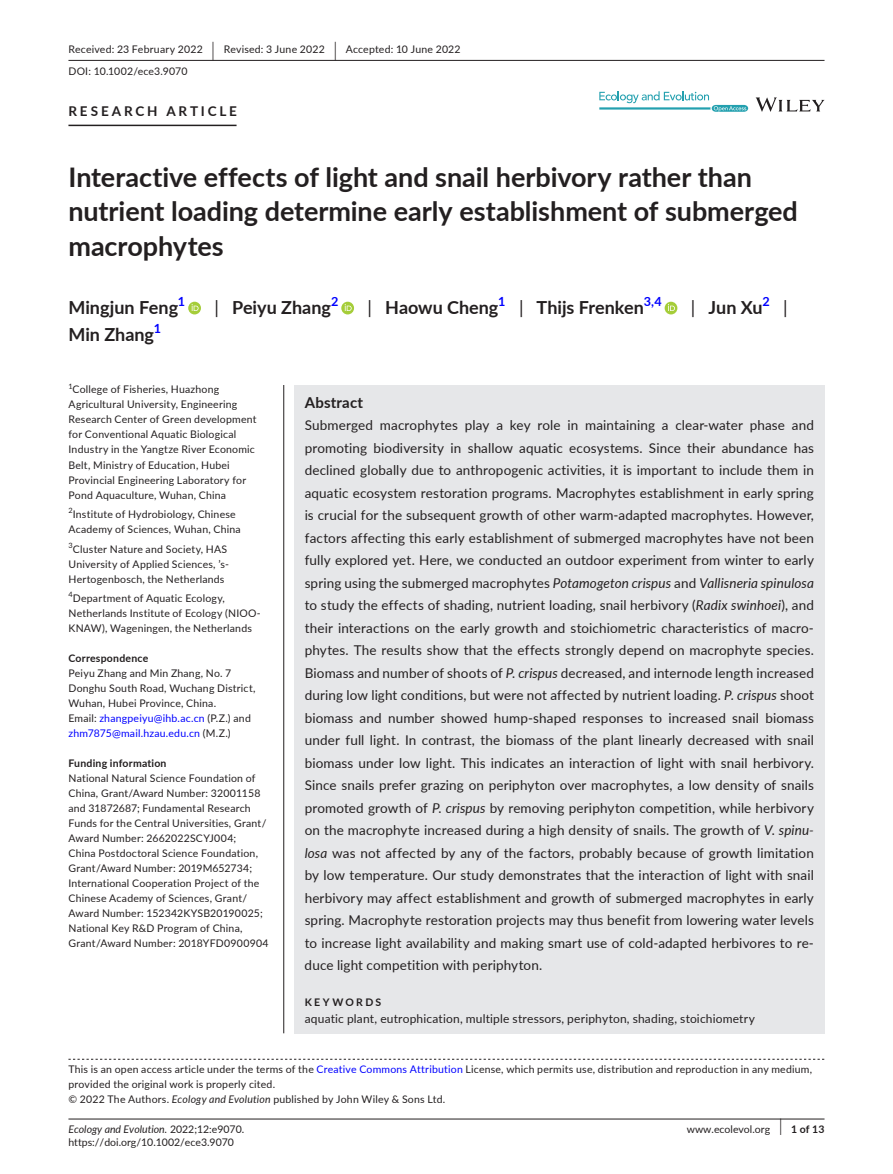
<style>
.page{position:relative;width:893px;height:1174px;background:#fff}
.page>*{position:absolute;margin:0;border:0;box-sizing:border-box;transform-origin:0 0}
.t1{font:700 27px/34.5px "Lato";color:#231f20}
.t2{font:700 18px "Lato";color:#231f20}
.t3{font:18px "Lato";color:#231f20}
.t4{font:700 15px "Lato";letter-spacing:.015em;color:#231f20}
.t5{font:13.5px/22.5px "Lato";letter-spacing:.01em;color:#231f20;text-align:justify}
.t6{font:700 13.5px "Lato";letter-spacing:.21em;color:#231f20}
.t7{font:700 12.6px "Lato";color:#00f}
.t8{font:12px "Lato";letter-spacing:.015em;color:#231f20}
.t9{font:10.5px/15px "Lato";letter-spacing:.02em;color:#231f20}
.t10{font:10.5px "Lato";color:#231f20}
.t11{font:700 10.5px "Lato";letter-spacing:.02em;color:#231f20}
.t12{font:italic 10.5px "Lato";color:#231f20}
.t13{font:700 10.5px "Lato";letter-spacing:.22em;color:#231f20}
.t14{font:7.35px "Lato";color:#231f20}
.s1{font-size:19.65px}
.s2{font-weight:400}
.s3{color:#00f}
.s4{font-style:italic}
.s5{font-style:normal}
.s6{font-weight:400;font-size:17.4px}
</style>
<div class="page">
<hr style="left:68px;top:1118px;width:756px;height:1px;background:#231f20">
<svg style="left:756px;top:97px;width:68px;height:15px"></svg>
<svg style="left:599px;top:91px;width:149px;height:21px"></svg>
<hr style="left:68px;top:60px;width:756px;height:1px;background:#231f20">
<hr style="left:68px;top:125px;width:169px;height:1px;background:#231f20">
<svg style="left:188px;top:302px;width:13px;height:12px"></svg>
<svg style="left:192px;top:304px;width:7px;height:7px"></svg>
<svg style="left:341px;top:302px;width:13px;height:12px"></svg>
<svg style="left:345px;top:304px;width:7px;height:7px"></svg>
<div style="left:665px;top:302px;width:12px;height:12px;background:#a5cd39;border-radius:50%"></div>
<svg style="left:668px;top:304px;width:7px;height:7px"></svg>
<svg style="left:68px;top:1058px;width:756px;height:1px"></svg>
<div style="left:294px;top:385px;width:530px;height:648px;background:#e6e7e9"></div>
<hr style="left:283px;top:385px;width:1px;height:648px;background:#231f20">
<p class="t9" style="left:68px;top:38px;width:394px;line-height:21.8px">Received: 23 February 2022 <span class="s1">|</span> Revised: 3 June 2022 <span class="s1">|</span> Accepted: 10 June 2022<br>DOI: 10.1002/ece3.9070</p>
<p class="t6" style="left:68px;top:101px;width:170px">RESEARCH ARTICLE</p>
<h1 class="t1" style="left:68px;top:159px;width:731px">Interactive effects of light and snail herbivory rather than nutrient loading determine early establishment of submerged macrophytes</h1>
<h2 class="t2" style="left:68px;top:295px;width:111px">Mingjun Feng</h2>
<p class="t7" style="left:178px;top:292px;width:9px">1</p>
<h2 class="t2" style="left:214px;top:295px;width:118px"><span class="s2">|</span> Peiyu Zhang</h2>
<p class="t7" style="left:331px;top:292px;width:9px">2</p>
<h2 class="t2" style="left:368px;top:295px;width:132px"><span class="s2">|</span> Haowu Cheng</h2>
<p class="t7" style="left:498px;top:292px;width:9px">1</p>
<h2 class="t2" style="left:519px;top:295px;width:126px"><span class="s2">|</span> Thijs Frenken</h2>
<p class="t7" style="left:644px;top:292px;width:19px">3,4</p>
<h2 class="t2" style="left:691px;top:295px;width:73px"><span class="s2">|</span> Jun Xu</h2>
<p class="t7" style="left:762px;top:292px;width:9px">2</p>
<h2 class="t3" style="left:783px;top:295px;width:6px">|</h2>
<h2 class="t2" style="left:68px;top:322px;width:87px">Min Zhang</h2>
<p class="t7" style="left:154px;top:319px;width:9px">1</p>
<p class="t14" style="left:68px;top:381px;width:6px">1</p>
<p class="t9" style="left:68px;top:382px;width:190px;text-indent:4px">College of Fisheries, Huazhong Agricultural University, Engineering Research Center of Green development for Conventional Aquatic Biological Industry in the Yangtze River Economic Belt, Ministry of Education, Hubei Provincial Engineering Laboratory for Pond Aquaculture, Wuhan, China</p>
<p class="t9" style="left:68px;top:506px;width:174px"><sup>2</sup>Institute of Hydrobiology, Chinese<br>Academy of Sciences, Wuhan, China</p>
<p class="t9" style="left:68px;top:541px;width:162px"><sup>3</sup>Cluster Nature and Society, HAS<br>University of Applied Sciences, ’s-<br>Hertogenbosch, the Netherlands</p>
<p class="t9" style="left:68px;top:590px;width:194px"><sup>4</sup>Department of Aquatic Ecology,<br>Netherlands Institute of Ecology (NIOO-<br>KNAW), Wageningen, the Netherlands</p>
<p class="t11" style="left:68px;top:650px;width:81px">Correspondence</p>
<p class="t9" style="left:68px;top:665px;width:189px">Peiyu Zhang and Min Zhang, No. 7<br>Donghu South Road, Wuchang District, Wuhan, Hubei Province, China.<br>Email: <span class="s3">zhangpeiyu@ihb.ac.cn</span> (P.Z.) and <span class="s3">zhm7875@mail.hzau.edu.cn</span> (M.Z.)</p>
<p class="t11" style="left:68px;top:755px;width:100px">Funding information</p>
<p class="t9" style="left:68px;top:770px;width:202px">National Natural Science Foundation of China, Grant/Award Number: 32001158 and 31872687; Fundamental Research Funds for the Central Universities, Grant/ Award Number: 2662022SCYJ004;<br>China Postdoctoral Science Foundation, Grant/Award Number: 2019M652734; International Cooperation Project of the Chinese Academy of Sciences, Grant/ Award Number: 152342KYSB20190025; National Key R&amp;D Program of China, Grant/Award Number: 2018YFD0900904</p>
<p class="t4" style="left:305px;top:391px;width:60px">Abstract</p>
<p class="t5" style="left:305px;top:413px;width:511px">Submerged macrophytes play a key role in maintaining a clear-water phase and promoting biodiversity in shallow aquatic ecosystems. Since their abundance has declined globally due to anthropogenic activities, it is important to include them in aquatic ecosystem restoration programs. Macrophytes establishment in early spring is crucial for the subsequent growth of other warm-adapted macrophytes. However, factors affecting this early establishment of submerged macrophytes have not been fully explored yet. Here, we conducted an outdoor experiment from winter to early spring using the submerged macrophytes <span class="s4">Potamogeton crispus</span> and <span class="s4">Vallisneria spinulosa </span>to study the effects of shading, nutrient loading, snail herbivory (<span class="s4">Radix swinhoei</span>), and their interactions on the early growth and stoichiometric characteristics of macro&shy;phytes. The results show that the effects strongly depend on macrophyte species.<br>Biomass and number of shoots of <span class="s4">P. crispus</span> decreased, and internode length increased during low light conditions, but were not affected by nutrient loading. <span class="s4">P. crispus</span> shoot biomass and number showed hump-shaped responses to increased snail biomass under full light. In contrast, the biomass of the plant linearly decreased with snail biomass under low light. This indicates an interaction of light with snail herbivory.<br>Since snails prefer grazing on periphyton over macrophytes, a low density of snails promoted growth of <span class="s4">P. crispus</span> by removing periphyton competition, while herbivory on the macrophyte increased during a high density of snails. The growth of <span class="s4">V. spinu&shy;losa</span> was not affected by any of the factors, probably because of growth limitation by low temperature. Our study demonstrates that the interaction of light with snail herbivory may affect establishment and growth of submerged macrophytes in early spring. Macrophyte restoration projects may thus benefit from lowering water levels to increase light availability and making smart use of cold-adapted herbivores to re&shy;duce light competition with periphyton.</p>
<p class="t13" style="left:305px;top:994px;width:78px">KEYWORDS</p>
<p class="t8" style="left:305px;top:1009px;width:452px">aquatic plant, eutrophication, multiple stressors, periphyton, shading, stoichiometry</p>
<p class="t9" style="left:68px;top:1061px;width:745px">This is an open access article under the terms of the <span class="s3">Creative Commons Attribution</span> License, which permits use, distribution and reproduction in any medium, provided the original work is properly cited.<br>© 2022 The Authors. <span class="s4">Ecology and Evolution</span> published by John Wiley &amp; Sons Ltd.</p>
<p class="t12" style="left:68px;top:1121px;width:177px">Ecology and Evolution. <span class="s5">2022;12:e9070.</span></p>
<p class="t11" style="left:779px;top:1121px;width:46px"><span class="s6">|</span> 1 of 13</p>
<p class="t10" style="left:68px;top:1135px;width:167px">https://doi.org/10.1002/ece3.9070</p>
<p class="t10" style="left:687px;top:1121px;width:85px">www.ecolevol.org</p>
</div>
